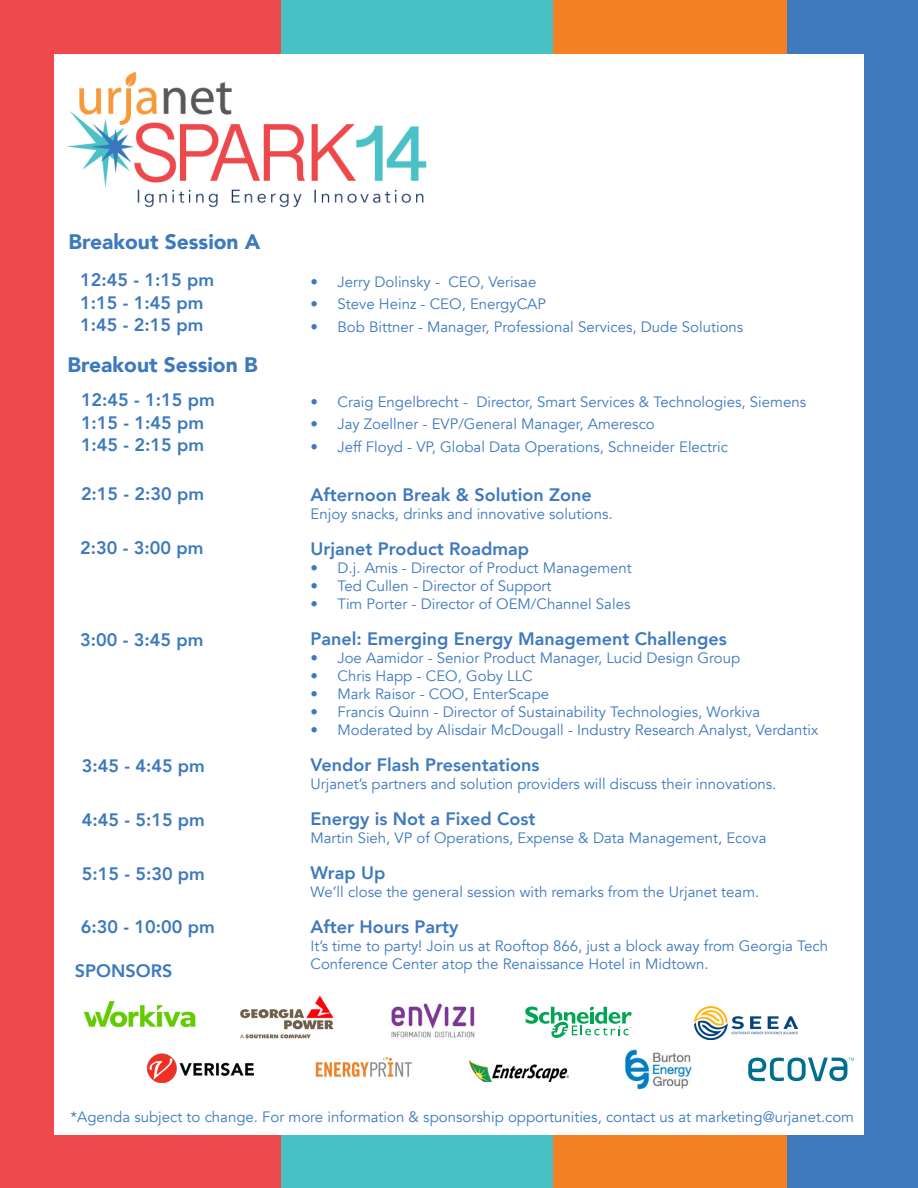
<style>
.page{position:relative;width:918px;height:1188px;background:#fff}
.page>*{position:absolute;margin:0;border:0;box-sizing:border-box;transform-origin:0 0}
.t1{font:900 21px "Avenir";color:#3e79bd}
.t2{font:800 18px/22.5px "Avenir";color:#3e79bd}
.t3{font:15px/18px "Avenir";color:#3e79bd}
</style>
<div class="page">
<div style="left:281px;top:1136px;width:273px;height:52px;background:#48c1c5"></div>
<div style="left:0;top:1136px;width:281px;height:52px;background:#ef494c"></div>
<div style="left:787px;top:1135px;width:131px;height:53px;background:#3e79bd"></div>
<div style="left:554px;top:1136px;width:233px;height:52px;background:#f38023"></div>
<div style="left:864px;top:0;width:54px;height:1148px;background:#3e79bd"></div>
<div style="left:0;top:1px;width:54px;height:1147px;background:#ef494c"></div>
<div style="left:281px;top:0;width:273px;height:54px;background:#48c1c5"></div>
<div style="left:787px;top:0;width:131px;height:54px;background:#3e79bd"></div>
<div style="left:554px;top:0;width:233px;height:54px;background:#f38023"></div>
<img style="left:68px;top:72px;width:359px;height:135px">
<div style="left:0;top:0;width:281px;height:54px;background:#ef494c"></div>
<img style="left:83px;top:1001px;width:113px;height:27px">
<img style="left:240px;top:995px;width:94px;height:44px">
<img style="left:470px;top:1061px;width:98px;height:21px">
<img style="left:147px;top:1053px;width:107px;height:31px">
<img style="left:315px;top:1056px;width:97px;height:22px">
<img style="left:391px;top:1002px;width:84px;height:36px">
<img style="left:624px;top:1048px;width:68px;height:43px">
<svg style="left:525px;top:1007px;width:107px;height:31px"></svg>
<img style="left:695px;top:1006px;width:102px;height:33px">
<svg style="left:748px;top:1058px;width:106px;height:23px"></svg>
<h1 class="t1" style="left:68px;top:224px;width:194px">Breakout Session A</h1>
<p class="t2" style="left:80px;top:269px;width:135px">12:45 - 1:15 pm<br>1:15 - 1:45 pm<br>1:45 - 2:15 pm</p>
<p class="t3" style="left:310px;top:273px;width:227px">• Jerry Dolinsky - CEO, Verisae</p>
<p class="t3" style="left:310px;top:295px;width:237px">• Steve Heinz - CEO, EnergyCAP</p>
<p class="t3" style="left:310px;top:318px;width:434px">• Bob Bittner - Manager, Professional Services, Dude Solutions</p>
<h1 class="t1" style="left:67px;top:347px;width:192px">Breakout Session B</h1>
<p class="t2" style="left:81px;top:389px;width:135px">12:45 - 1:15 pm<br>1:15 - 1:45 pm<br>1:45 - 2:15 pm</p>
<p class="t2" style="left:81px;top:482px;width:125px">2:15 - 2:30 pm</p>
<p class="t2" style="left:80px;top:536px;width:125px">2:30 - 3:00 pm</p>
<p class="t2" style="left:80px;top:628px;width:125px">3:00 - 3:45 pm</p>
<p class="t2" style="left:82px;top:754px;width:125px">3:45 - 4:45 pm</p>
<p class="t2" style="left:82px;top:808px;width:125px">4:45 - 5:15 pm</p>
<p class="t2" style="left:82px;top:862px;width:125px">5:15 - 5:30 pm</p>
<p class="t2" style="left:81px;top:916px;width:135px">6:30 - 10:00 pm</p>
<p class="t2" style="left:75px;top:959px;width:99px">SPONSORS</p>
<p class="t3" style="left:310px;top:393px;width:497px">• Craig Engelbrecht - Director, Smart Services &amp; Technologies, Siemens</p>
<p class="t3" style="left:310px;top:415px;width:346px">• Jay Zoellner - EVP/General Manager, Ameresco</p>
<p class="t3" style="left:310px;top:438px;width:419px">• Jeff Floyd - VP, Global Data Operations, Schneider Electric</p>
<p class="t2" style="left:310px;top:484px;width:283px">Afternoon Break &amp; Solution Zone</p>
<p class="t3" style="left:310px;top:505px;width:304px">Enjoy snacks, drinks and innovative solutions.</p>
<p class="t2" style="left:310px;top:538px;width:220px">Urjanet Product Roadmap</p>
<p class="t3" style="left:310px;top:559px;width:323px">• D.j. Amis - Director of Product Management</p>
<p class="t3" style="left:310px;top:577px;width:243px">• Ted Cullen - Director of Support</p>
<p class="t3" style="left:310px;top:595px;width:321px">• Tim Porter - Director of OEM/Channel Sales</p>
<p class="t2" style="left:310px;top:628px;width:418px">Panel: Emerging Energy Management Challenges</p>
<p class="t3" style="left:310px;top:649px;width:431px">• Joe Aamidor - Senior Product Manager, Lucid Design Group</p>
<p class="t3" style="left:310px;top:667px;width:224px">• Chris Happ - CEO, Goby LLC</p>
<p class="t3" style="left:310px;top:685px;width:240px">• Mark Raisor - COO, EnterScape</p>
<p class="t3" style="left:310px;top:703px;width:451px">• Francis Quinn - Director of Sustainability Technologies, Workiva</p>
<p class="t3" style="left:310px;top:721px;width:509px">• Moderated by Alisdair McDougall - Industry Research Analyst, Verdantix</p>
<p class="t2" style="left:310px;top:754px;width:230px">Vendor Flash Presentations</p>
<p class="t3" style="left:310px;top:775px;width:468px">Urjanet’s partners and solution providers will discuss their innovations.</p>
<p class="t2" style="left:310px;top:808px;width:226px">Energy is Not a Fixed Cost</p>
<p class="t3" style="left:310px;top:829px;width:457px">Martin Sieh, VP of Operations, Expense &amp; Data Management, Ecova</p>
<p class="t2" style="left:310px;top:862px;width:77px">Wrap Up</p>
<p class="t3" style="left:310px;top:883px;width:450px">We’ll close the general session with remarks from the Urjanet team.</p>
<p class="t2" style="left:310px;top:916px;width:149px">After Hours Party</p>
<p class="t3" style="left:310px;top:937px;width:519px">It’s time to party! Join us at Rooftop 866, just a block away from Georgia Tech<br>Conference Center atop the Renaissance Hotel in Midtown.</p>
<p class="t3" style="left:70px;top:1108px;width:785px">*Agenda subject to change. For more information &amp; sponsorship opportunities, contact us at marketing@urjanet.com</p>
</div>
